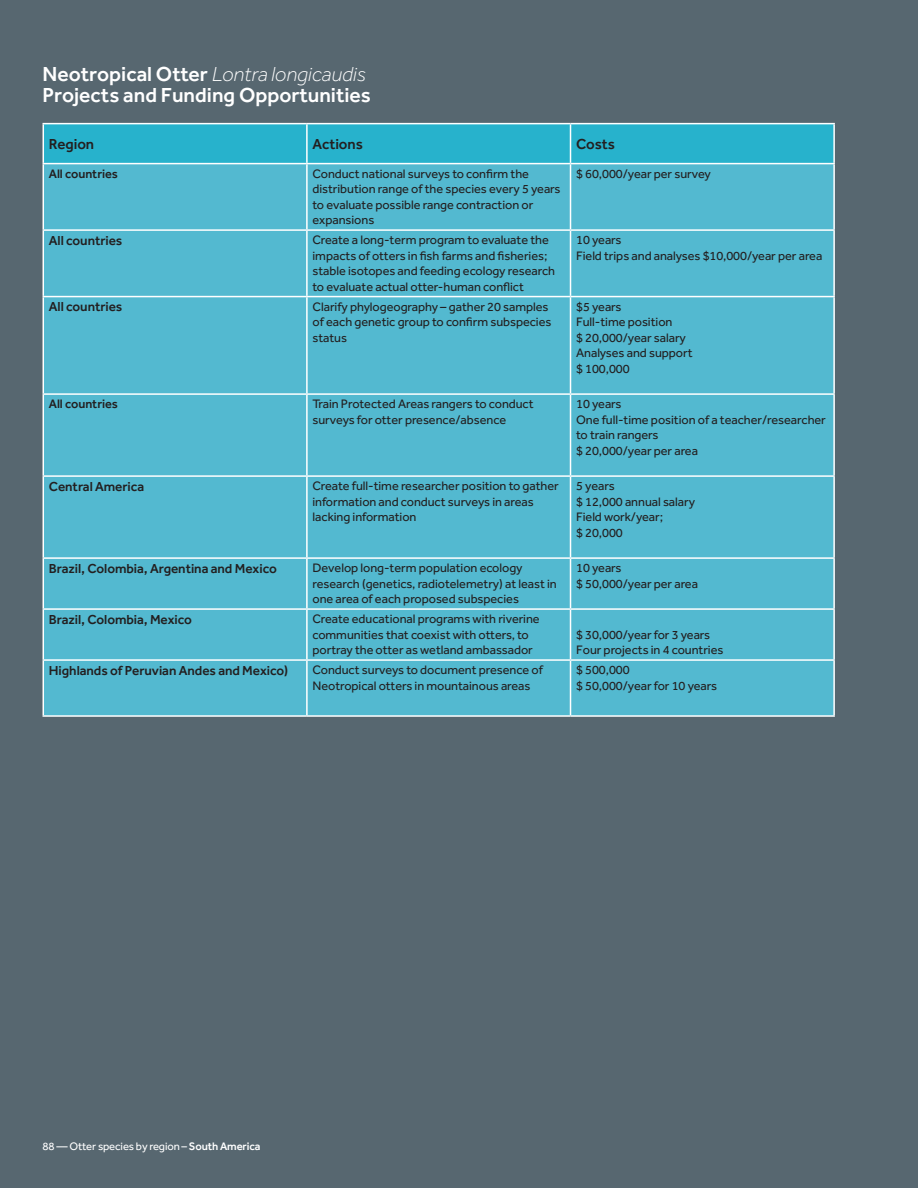
<style>
.page{position:relative;width:918px;height:1188px;background:#576770}
.page>*{position:absolute;margin:0;border:0;box-sizing:border-box;transform-origin:0 0}
.t1{font:italic 300 21px "Effra Corp";color:#fff}
.t2{font:500 21px "Effra";color:#fff}
.t3{font:500 15px "Effra";letter-spacing:-.005em;color:#231f20}
.t4{font:500 13.5px "Effra";letter-spacing:-.005em;color:#231f20}
.t5{font:12.75px/15.5px "Effra";letter-spacing:-.005em;color:#231f20}
.t6{font:500 12.75px "Effra";letter-spacing:-.005em;color:#231f20}
.t7{font:11.25px "Effra";letter-spacing:-.01em;color:#fff}
.s1{font-family:"Effra";font-weight:500;font-style:normal}
.s2{font-family:"Effra Corp";font-weight:500}
</style>
<div class="page">
<div style="left:44px;top:124px;width:789px;height:39px;background:#27b2cc"></div>
<div style="left:44px;top:164px;width:789px;height:551px;background:#53b9d0"></div>
<hr style="left:43px;top:123px;width:264px;height:1px;background:#fff">
<hr style="left:43px;top:124px;width:1px;height:39px;background:#fff">
<hr style="left:307px;top:123px;width:264px;height:1px;background:#fff">
<hr style="left:306px;top:124px;width:2px;height:39px;background:#fff">
<hr style="left:571px;top:123px;width:264px;height:1px;background:#fff">
<hr style="left:570px;top:124px;width:1px;height:39px;background:#fff">
<hr style="left:833px;top:124px;width:2px;height:39px;background:#fff">
<hr style="left:43px;top:163px;width:264px;height:1px;background:#fff">
<hr style="left:43px;top:164px;width:1px;height:65px;background:#fff">
<hr style="left:307px;top:163px;width:264px;height:1px;background:#fff">
<hr style="left:306px;top:164px;width:2px;height:65px;background:#fff">
<hr style="left:571px;top:163px;width:264px;height:1px;background:#fff">
<hr style="left:570px;top:164px;width:1px;height:65px;background:#fff">
<hr style="left:833px;top:164px;width:2px;height:65px;background:#fff">
<hr style="left:43px;top:229px;width:264px;height:2px;background:#fff">
<hr style="left:43px;top:231px;width:1px;height:65px;background:#fff">
<hr style="left:307px;top:229px;width:264px;height:2px;background:#fff">
<hr style="left:306px;top:231px;width:2px;height:65px;background:#fff">
<hr style="left:571px;top:229px;width:264px;height:2px;background:#fff">
<hr style="left:570px;top:231px;width:1px;height:65px;background:#fff">
<hr style="left:833px;top:231px;width:2px;height:65px;background:#fff">
<hr style="left:43px;top:296px;width:264px;height:1px;background:#fff">
<hr style="left:43px;top:297px;width:1px;height:96px;background:#fff">
<hr style="left:307px;top:296px;width:264px;height:1px;background:#fff">
<hr style="left:306px;top:297px;width:2px;height:96px;background:#fff">
<hr style="left:571px;top:296px;width:264px;height:1px;background:#fff">
<hr style="left:570px;top:297px;width:1px;height:96px;background:#fff">
<hr style="left:833px;top:297px;width:2px;height:96px;background:#fff">
<hr style="left:43px;top:393px;width:264px;height:2px;background:#fff">
<hr style="left:43px;top:395px;width:1px;height:80px;background:#fff">
<hr style="left:307px;top:393px;width:264px;height:2px;background:#fff">
<hr style="left:306px;top:395px;width:2px;height:80px;background:#fff">
<hr style="left:571px;top:393px;width:264px;height:2px;background:#fff">
<hr style="left:570px;top:395px;width:1px;height:80px;background:#fff">
<hr style="left:833px;top:395px;width:2px;height:80px;background:#fff">
<hr style="left:43px;top:475px;width:264px;height:2px;background:#fff">
<hr style="left:43px;top:477px;width:1px;height:80px;background:#fff">
<hr style="left:307px;top:475px;width:264px;height:2px;background:#fff">
<hr style="left:306px;top:477px;width:2px;height:80px;background:#fff">
<hr style="left:571px;top:475px;width:264px;height:2px;background:#fff">
<hr style="left:570px;top:477px;width:1px;height:80px;background:#fff">
<hr style="left:833px;top:477px;width:2px;height:80px;background:#fff">
<hr style="left:43px;top:557px;width:264px;height:2px;background:#fff">
<hr style="left:43px;top:559px;width:1px;height:49px;background:#fff">
<hr style="left:307px;top:557px;width:264px;height:2px;background:#fff">
<hr style="left:306px;top:559px;width:2px;height:49px;background:#fff">
<hr style="left:571px;top:557px;width:264px;height:2px;background:#fff">
<hr style="left:570px;top:559px;width:1px;height:49px;background:#fff">
<hr style="left:833px;top:559px;width:2px;height:49px;background:#fff">
<hr style="left:43px;top:661px;width:1px;height:54px;background:#fff">
<hr style="left:306px;top:661px;width:2px;height:54px;background:#fff">
<hr style="left:570px;top:661px;width:1px;height:54px;background:#fff">
<hr style="left:833px;top:661px;width:2px;height:54px;background:#fff">
<hr style="left:43px;top:715px;width:264px;height:2px;background:#fff">
<hr style="left:307px;top:715px;width:264px;height:2px;background:#fff">
<hr style="left:571px;top:715px;width:264px;height:2px;background:#fff">
<hr style="left:43px;top:608px;width:264px;height:2px;background:#fff">
<hr style="left:43px;top:610px;width:1px;height:49px;background:#fff">
<hr style="left:43px;top:659px;width:264px;height:2px;background:#fff">
<hr style="left:307px;top:608px;width:264px;height:2px;background:#fff">
<hr style="left:306px;top:610px;width:2px;height:49px;background:#fff">
<hr style="left:307px;top:659px;width:264px;height:2px;background:#fff">
<hr style="left:571px;top:608px;width:264px;height:2px;background:#fff">
<hr style="left:570px;top:610px;width:1px;height:49px;background:#fff">
<hr style="left:833px;top:610px;width:2px;height:49px;background:#fff">
<hr style="left:571px;top:659px;width:264px;height:2px;background:#fff">
<h1 class="t1" style="left:43px;top:62px;width:325px"><span class="s1">Neotropical Otter</span> Lontra longicaudis</h1>
<h1 class="t2" style="left:43px;top:82px;width:330px">Projects and Funding Opportunities</h1>
<p class="t3" style="left:49px;top:135px;width:47px">Region</p>
<p class="t3" style="left:313px;top:135px;width:52px">Actions</p>
<p class="t3" style="left:576px;top:135px;width:40px">Costs</p>
<p class="t6" style="left:49px;top:166px;width:71px">All countries</p>
<p class="t5" style="left:313px;top:166px;width:250px">Conduct national surveys to confirm the distribution range of the species every 5 years to evaluate possible range contraction or expansions</p>
<p class="t5" style="left:576px;top:166px;width:136px">$ 60,000/year per survey</p>
<p class="t4" style="left:49px;top:232px;width:75px">All countries</p>
<p class="t5" style="left:313px;top:232px;width:244px">Create a long-term program to evaluate the impacts of otters in fish farms and fisheries; stable isotopes and feeding ecology research to evaluate actual otter-human conflict</p>
<p class="t5" style="left:576px;top:232px;width:248px">10 years<br>Field trips and analyses $10,000/year per area</p>
<p class="t4" style="left:49px;top:299px;width:75px">All countries</p>
<p class="t5" style="left:313px;top:299px;width:240px">Clarify phylogeography – gather 20 samples of each genetic group to confirm subspecies status</p>
<p class="t5" style="left:576px;top:299px;width:118px">$5 years<br>Full-time position<br>$ 20,000/year salary<br>Analyses and support $ 100,000</p>
<p class="t6" style="left:49px;top:397px;width:71px">All countries</p>
<p class="t5" style="left:313px;top:396px;width:223px">Train Protected Areas rangers to conduct surveys for otter presence/absence</p>
<p class="t5" style="left:576px;top:396px;width:251px">10 years<br>One full-time position of a teacher/researcher to train rangers<br>$ 20,000/year per area</p>
<p class="t4" style="left:49px;top:478px;width:97px">Central America</p>
<p class="t5" style="left:313px;top:478px;width:248px">Create full-time researcher position to gather information and conduct surveys in areas lacking information</p>
<p class="t5" style="left:576px;top:478px;width:120px">5 years<br>$ 12,000 annual salary<br>Field work/year;<br>$ 20,000</p>
<p class="t4" style="left:49px;top:560px;width:229px">Brazil, Colombia, Argentina and Mexico</p>
<p class="t5" style="left:313px;top:560px;width:246px">Develop long-term population ecology research (genetics, radiotelemetry) at least in one area of each proposed subspecies</p>
<p class="t5" style="left:576px;top:560px;width:123px">10 years<br>$ 50,000/year per area</p>
<p class="t4" style="left:49px;top:611px;width:145px">Brazil, Colombia, Mexico</p>
<p class="t5" style="left:313px;top:611px;width:229px">Create educational programs with riverine communities that coexist with otters, to portray the otter as wetland ambassador</p>
<p class="t5" style="left:576px;top:627px;width:149px">$ 30,000/year for 3 years<br>Four projects in 4 countries</p>
<p class="t4" style="left:49px;top:662px;width:241px">Highlands of Peruvian Andes and Mexico)</p>
<p class="t5" style="left:313px;top:662px;width:232px">Conduct surveys to document presence of<br>Neotropical otters in mountainous areas</p>
<p class="t5" style="left:576px;top:662px;width:142px">$ 500,000<br>$ 50,000/year for 10 years</p>
<p class="t7" style="left:43px;top:1140px;width:219px">88 — Otter species by region – <span class="s2">South America</span></p>
</div>
